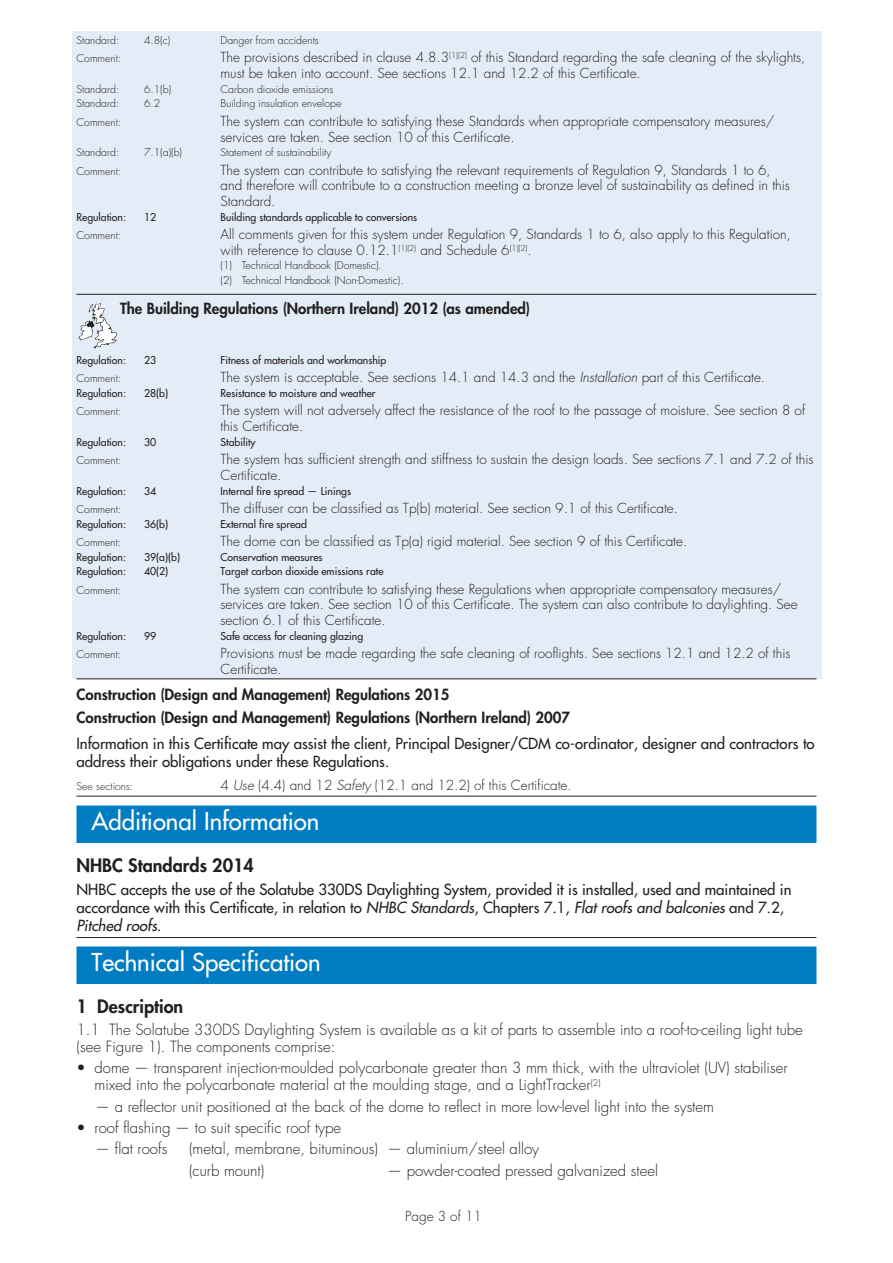
<style>
.page{position:relative;width:893px;height:1263px;background:#fff}
.page>*{position:absolute;margin:0;border:0;box-sizing:border-box;transform-origin:0 0}
.t1{font:24px "Futura";color:#fff}
.t2{font:800 18px "Futura";color:#231f20}
.t3{font:300 15px/17px "Futura";color:#231f20}
.t4{font:15px/18px "Futura";color:#231f20}
.t5{font:800 15px/22.5px "Futura";color:#231f20}
.t6{font:300 13.5px/15.8px "Futura";color:#231f20}
.t7{font:10.5px "Futura";color:#231f20}
.t8{font:300 10.5px/14.7px "Futura";color:#231f20}
.s1{font-style:italic}
</style>
<div class="page">
<div style="left:72px;top:31px;width:750px;height:648px;background:#e4ecf7"></div>
<hr style="left:76px;top:294px;width:740px;height:1px;background:#231f20">
<hr style="left:76px;top:678px;width:740px;height:1px;background:#231f20">
<hr style="left:76px;top:796px;width:740px;height:1px;background:#231f20">
<div style="left:76px;top:805px;width:740px;height:38px;background:#007cc2"></div>
<hr style="left:76px;top:937px;width:740px;height:1px;background:#231f20">
<div style="left:76px;top:946px;width:740px;height:38px;background:#007cc2"></div>
<svg style="left:79px;top:303px;width:38px;height:45px"></svg>
<p class="t8" style="left:76px;top:33px;width:44px">Standard:</p>
<p class="t8" style="left:144px;top:33px;width:28px">4.8(c)</p>
<p class="t8" style="left:221px;top:33px;width:100px">Danger from accidents</p>
<p class="t8" style="left:76px;top:52px;width:46px">Comment:</p>
<p class="t6" style="left:220px;top:50px;width:586px">The provisions described in clause 4.8.3<sup>(1)(2)</sup> of this Standard regarding the safe cleaning of the skylights, must be taken into account. See sections 12.1 and 12.2 of this Certificate.</p>
<p class="t8" style="left:76px;top:82px;width:44px">Standard:</p>
<p class="t8" style="left:144px;top:82px;width:29px">6.1(b)</p>
<p class="t8" style="left:221px;top:82px;width:114px">Carbon dioxide emissions</p>
<p class="t8" style="left:76px;top:97px;width:44px">Standard:</p>
<p class="t8" style="left:144px;top:97px;width:18px">6.2</p>
<p class="t8" style="left:221px;top:97px;width:122px">Building insulation envelope</p>
<p class="t8" style="left:76px;top:115px;width:46px">Comment:</p>
<p class="t6" style="left:220px;top:113px;width:556px">The system can contribute to satisfying these Standards when appropriate compensatory measures/ services are taken. See section 10 of this Certificate.</p>
<p class="t8" style="left:76px;top:145px;width:44px">Standard:</p>
<p class="t8" style="left:144px;top:145px;width:40px">7.1(a)(b)</p>
<p class="t8" style="left:221px;top:145px;width:112px">Statement of sustainability</p>
<p class="t8" style="left:76px;top:164px;width:46px">Comment:</p>
<p class="t6" style="left:220px;top:162px;width:571px">The system can contribute to satisfying the relevant requirements of Regulation 9, Standards 1 to 6, and therefore will contribute to a construction meeting a bronze level of sustainability as defined in this<br>Standard.</p>
<p class="t7" style="left:76px;top:210px;width:51px">Regulation:</p>
<p class="t7" style="left:144px;top:210px;width:14px">12</p>
<p class="t7" style="left:221px;top:210px;width:198px">Building standards applicable to conversions</p>
<p class="t8" style="left:76px;top:228px;width:46px">Comment:</p>
<p class="t6" style="left:220px;top:227px;width:572px">All comments given for this system under Regulation 9, Standards 1 to 6, also apply to this Regulation, with reference to clause 0.12.1<sup>(1)(2)</sup> and Schedule 6<sup>(1)(2)</sup>.</p>
<p class="t8" style="left:221px;top:259px;width:185px">(1) Technical Handbook (Domestic).<br>(2) Technical Handbook (Non-Domestic).</p>
<p class="t5" style="left:120px;top:297px;width:412px">The Building Regulations (Northern Ireland) 2012 (as amended)</p>
<p class="t7" style="left:76px;top:354px;width:51px">Regulation:</p>
<p class="t7" style="left:144px;top:354px;width:14px">23</p>
<p class="t7" style="left:221px;top:354px;width:167px">Fitness of materials and workmanship</p>
<p class="t8" style="left:76px;top:372px;width:46px">Comment:</p>
<p class="t6" style="left:220px;top:370px;width:546px">The system is acceptable. See sections 14.1 and 14.3 and the <span class="s1">Installation</span> part of this Certificate.</p>
<p class="t7" style="left:76px;top:387px;width:51px">Regulation:</p>
<p class="t7" style="left:144px;top:387px;width:26px">28(b)</p>
<p class="t7" style="left:221px;top:387px;width:157px">Resistance to moisture and weather</p>
<p class="t8" style="left:76px;top:405px;width:46px">Comment:</p>
<p class="t6" style="left:220px;top:403px;width:586px">The system will not adversely affect the resistance of the roof to the passage of moisture. See section 8 of this Certificate.</p>
<p class="t7" style="left:76px;top:435px;width:51px">Regulation:</p>
<p class="t7" style="left:144px;top:435px;width:14px">30</p>
<p class="t7" style="left:221px;top:435px;width:37px">Stability</p>
<p class="t8" style="left:76px;top:453px;width:46px">Comment:</p>
<p class="t6" style="left:220px;top:452px;width:595px">The system has sufficient strength and stiffness to sustain the design loads. See sections 7.1 and 7.2 of this<br>Certificate.</p>
<p class="t7" style="left:76px;top:484px;width:51px">Regulation:</p>
<p class="t7" style="left:144px;top:484px;width:14px">34</p>
<p class="t7" style="left:221px;top:484px;width:132px">Internal fire spread — Linings</p>
<p class="t8" style="left:76px;top:502px;width:46px">Comment:</p>
<p class="t6" style="left:220px;top:501px;width:459px">The diffuser can be classified as Tp(b) material. See section 9.1 of this Certificate.</p>
<p class="t7" style="left:76px;top:517px;width:51px">Regulation:</p>
<p class="t7" style="left:144px;top:517px;width:26px">36(b)</p>
<p class="t7" style="left:221px;top:517px;width:88px">External fire spread</p>
<p class="t8" style="left:76px;top:535px;width:46px">Comment:</p>
<p class="t6" style="left:220px;top:534px;width:468px">The dome can be classified as Tp(a) rigid material. See section 9 of this Certificate.</p>
<p class="t7" style="left:76px;top:550px;width:51px">Regulation:</p>
<p class="t7" style="left:144px;top:550px;width:38px">39(a)(b)</p>
<p class="t7" style="left:221px;top:550px;width:104px">Conservation measures</p>
<p class="t7" style="left:76px;top:565px;width:51px">Regulation:</p>
<p class="t7" style="left:144px;top:565px;width:26px">40(2)</p>
<p class="t7" style="left:221px;top:565px;width:164px">Target carbon dioxide emissions rate</p>
<p class="t8" style="left:76px;top:583px;width:46px">Comment:</p>
<p class="t6" style="left:220px;top:581px;width:579px">The system can contribute to satisfying these Regulations when appropriate compensatory measures/ services are taken. See section 10 of this Certificate. The system can also contribute to daylighting. See section 6.1 of this Certificate.</p>
<p class="t7" style="left:76px;top:629px;width:51px">Regulation:</p>
<p class="t7" style="left:144px;top:629px;width:14px">99</p>
<p class="t7" style="left:221px;top:629px;width:144px">Safe access for cleaning glazing</p>
<p class="t8" style="left:76px;top:647px;width:46px">Comment:</p>
<p class="t6" style="left:220px;top:646px;width:572px">Provisions must be made regarding the safe cleaning of rooflights. See sections 12.1 and 12.2 of this<br>Certificate.</p>
<p class="t5" style="left:76px;top:684px;width:495px">Construction (Design and Management) Regulations 2015<br>Construction (Design and Management) Regulations (Northern Ireland) 2007</p>
<p class="t4" style="left:76px;top:734px;width:740px">Information in this Certificate may assist the client, Principal Designer/CDM co-ordinator, designer and contractors to address their obligations under these Regulations.</p>
<p class="t8" style="left:76px;top:779px;width:58px">See sections:</p>
<p class="t6" style="left:221px;top:777px;width:353px">4 <span class="s1">Use</span> (4.4) and 12 <span class="s1">Safety</span> (12.1 and 12.2) of this Certificate.</p>
<h1 class="t1" style="left:92px;top:806px;width:229px">Additional Information</h1>
<h2 class="t2" style="left:76px;top:854px;width:179px">NHBC Standards 2014</h2>
<p class="t4" style="left:76px;top:880px;width:716px">NHBC accepts the use of the Solatube 330DS Daylighting System, provided it is installed, used and maintained in accordance with this Certificate, in relation to <span class="s1">NHBC Standards</span>, Chapters 7.1, <span class="s1">Flat roofs and balconies</span> and 7.2,<br><span class="s1">Pitched roofs</span>.</p>
<h1 class="t1" style="left:92px;top:947px;width:231px">Technical Specification</h1>
<h2 class="t2" style="left:76px;top:995px;width:108px">1 Description</h2>
<p class="t3" style="left:76px;top:1021px;width:728px">1.1 The Solatube 330DS Daylighting System is available as a kit of parts to assemble into a roof-to-ceiling light tube (see Figure 1). The components comprise:</p>
<p class="t3" style="left:94px;top:1060px;width:694px;text-indent:-18px">• dome — transparent injection-moulded polycarbonate greater than 3 mm thick, with the ultraviolet (UV) stabiliser mixed into the polycarbonate material at the moulding stage, and a LightTracker<sup>(2)</sup></p>
<p class="t3" style="left:95px;top:1098px;width:620px">— a reflector unit positioned at the back of the dome to reflect in more low-level light into the system</p>
<p class="t3" style="left:76px;top:1119px;width:266px">• roof flashing — to suit specific roof type</p>
<p class="t3" style="left:95px;top:1141px;width:74px">— flat roofs</p>
<p class="t3" style="left:189px;top:1138px;width:352px;line-height:21.8px">(metal, membrane, bituminous) — aluminium/steel alloy (curb mount)</p>
<p class="t3" style="left:387px;top:1163px;width:272px">— powder-coated pressed galvanized steel</p>
<p class="t6" style="left:405px;top:1209px;width:78px">Page 3 of 11</p>
</div>
